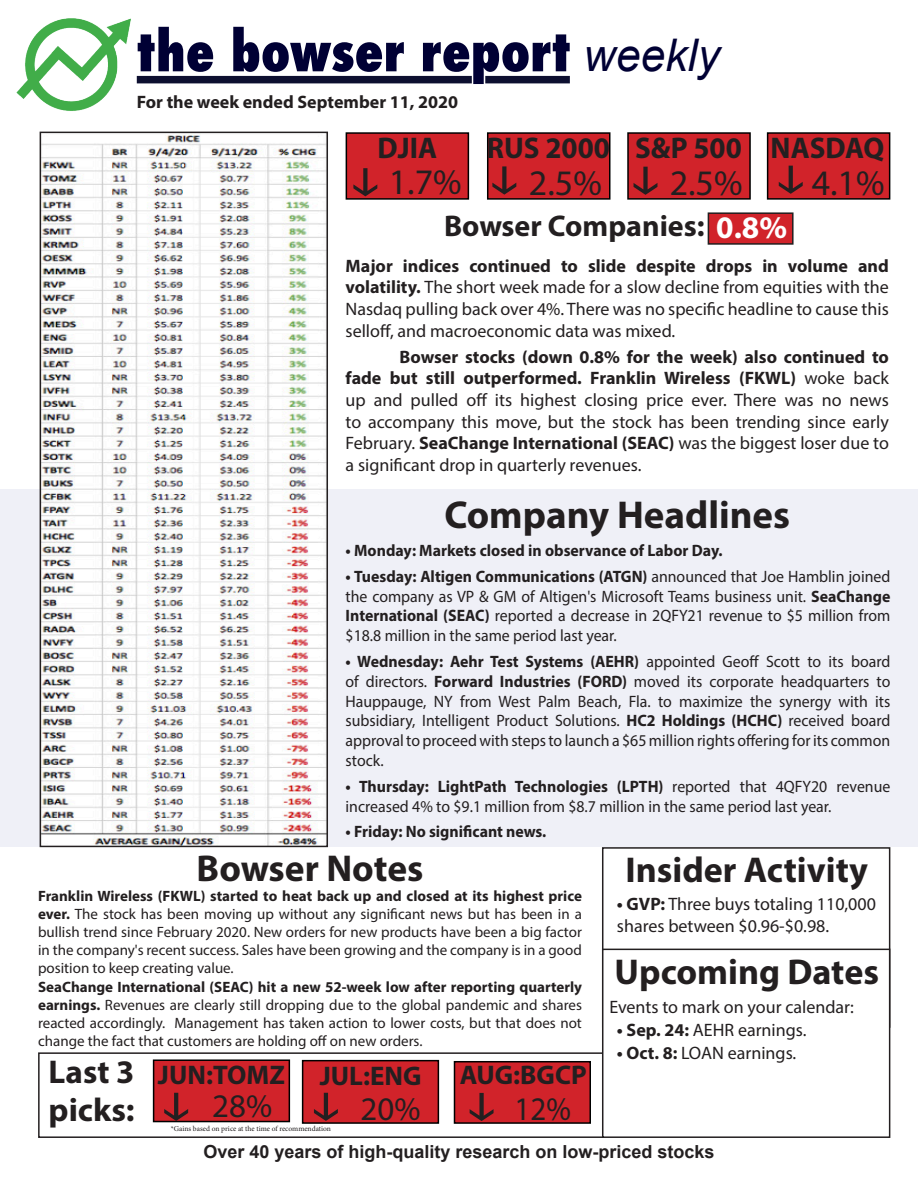
<style>
.page{position:relative;width:918px;height:1188px;background:#fff}
.page>*{position:absolute;margin:0;border:0;box-sizing:border-box;transform-origin:0 0}
.t1{font:800 condensed 54px "Futura";color:#000034}
.t2{font:700 39px "Myriad Pro";color:#231f20}
.t3{font:700 37.5px "Myriad Pro";color:#231f20}
.t4{font:700 36px "Myriad Pro";color:#231f20}
.t5{font:36px "Myriad Pro";color:#231f20}
.t6{font:700 33px/37.5px "Myriad Pro";color:#231f20}
.t7{font:33px "Myriad Pro";color:#231f20}
.t8{font:33px "Myriad Pro";color:#231f20;scale:.94 1}
.t9{font:700 30px "Myriad Pro";color:#231f20}
.t10{font:700 27px "Myriad Pro";color:#231f20}
.t11{font:18px/21.6px "Myriad Pro";color:#231f20;text-align:justify}
.t12{font:700 18px "Arial";color:#231f20}
.t13{font:700 18px "Myriad Pro";color:#231f20}
.t14{font:16.5px/19.8px "Myriad Pro";color:#231f20;text-align:justify;scale:.96 1}
.t15{font:700 16.5px "Myriad Pro";color:#231f20;scale:.96 1}
.t16{font:15px/18px "Myriad Pro";color:#231f20;text-align:justify}
.t17{font:7.5px "Minion Pro";color:#231f20}
.s1{font-family:"Arial";font-weight:400;font-style:italic;font-stretch:normal;font-size:45px}
.s2{font-size:31.5px;color:#fff}
.s3{font-weight:700}
</style>
<div class="page">
<div style="left:137px;top:76px;width:433px;height:7px;background:#0d0f30"></div>
<div style="left:0;top:489px;width:918px;height:358px;background:#eff0f7"></div>
<div style="left:346px;top:132px;width:123px;height:68px;background:#d1232a;border:2px solid #000"></div>
<div style="left:487px;top:132px;width:123px;height:68px;background:#d1232a;border:2px solid #000"></div>
<div style="left:767px;top:132px;width:123px;height:68px;background:#d1232a;border:2px solid #000"></div>
<div style="left:627px;top:132px;width:124px;height:68px;background:#d1232a;border:2px solid #000"></div>
<div style="left:38px;top:1052px;width:566px;height:86px;border:2px solid #231f20"></div>
<div style="left:454px;top:1061px;width:137px;height:63px;background:#d1232a;border:2px solid #000"></div>
<div style="left:153px;top:1059px;width:137px;height:63px;background:#d1232a;border:2px solid #000"></div>
<div style="left:302px;top:1060px;width:137px;height:64px;background:#d1232a;border:2px solid #000"></div>
<div style="left:602px;top:847px;width:288px;height:181px;border:2px solid #231f20"></div>
<img style="left:16px;top:18px;width:130px;height:93px">
<div style="left:708px;top:213px;width:85px;height:31px;background:#d1232a"></div>
<div style="left:708px;top:212px;width:86px;height:33px;border:2px solid #231f20"></div>
<img style="left:43px;top:135px;width:282px;height:709px">
<div style="left:40px;top:132px;width:288px;height:715px;border:2px solid #231f20"></div>
<svg style="left:135px;top:24px;width:11px;height:51px"></svg>
<svg style="left:230px;top:75px;width:177px;height:9px"></svg>
<svg style="left:420px;top:75px;width:150px;height:9px"></svg>
<div style="left:603px;top:949px;width:287px;height:188px;background:#fff"></div>
<div style="left:602px;top:949px;width:288px;height:189px;border:2px solid #231f20"></div>
<svg style="left:443px;top:166px;width:264px;height:34px"></svg>
<svg style="left:164px;top:1119px;width:24px;height:2px"></svg>
<p class="t1" style="left:137px;top:15px;width:584px">the bowser report <span class="s1">weekly</span></p>
<p class="t13" style="left:137px;top:90px;width:323px">For the week ended September 11, 2020</p>
<p class="t9" style="left:378px;top:128px;width:61px">DJIA</p>
<p class="t9" style="left:487px;top:128px;width:125px">RUS 2000</p>
<p class="t9" style="left:771px;top:128px;width:115px">NASDAQ</p>
<p class="t9" style="left:635px;top:128px;width:108px">S&amp;P 500</p>
<p class="t5" style="left:389px;top:160px;width:74px">1.7%</p>
<p class="t5" style="left:529px;top:161px;width:74px">2.5%</p>
<p class="t5" style="left:670px;top:161px;width:74px">2.5%</p>
<p class="t5" style="left:812px;top:161px;width:74px">4.1%</p>
<p class="t9" style="left:444px;top:207px;width:345px">Bowser Companies: <span class="s2">0.8%</span></p>
<p class="t11" style="left:346px;top:255px;width:545px"><span class="s3">Major indices continued to slide despite drops in volume and volatility.</span> The short week made for a slow decline from equities with the Nasdaq pulling back over 4%. There was no specific headline to cause this selloff, and macroeconomic data was mixed.</p>
<p class="t11" style="left:346px;top:346px;width:545px;text-indent:54px"><span class="s3">Bowser stocks (down 0.8% for the week) also continued to fade but still outperformed. Franklin Wireless (FKWL)</span> woke back up and pulled off its highest closing price ever. There was no news to accompany this move, but the stock has been trending since early February. <span class="s3">SeaChange International (SEAC)</span> was the biggest loser due to a significant drop in quarterly revenues.</p>
<p class="t2" style="left:444px;top:490px;width:347px">Company Headlines</p>
<p class="t15" style="left:346px;top:540px;width:394px">• Monday: Markets closed in observance of Labor Day.</p>
<p class="t14" style="left:346px;top:566px;width:569px"><span class="s3">• Tuesday: Altigen Communications (ATGN)</span> announced that Joe Hamblin joined the company as VP &amp; GM of Altigen's Microsoft Teams business unit. <span class="s3">SeaChange International (SEAC)</span> reported a decrease in 2QFY21 revenue to $5 million from $18.8 million in the same period last year.</p>
<p class="t14" style="left:346px;top:651px;width:569px"><span class="s3">• Wednesday: Aehr Test Systems (AEHR)</span> appointed Geoff Scott to its board of directors. <span class="s3">Forward Industries (FORD)</span> moved its corporate headquarters to Hauppauge, NY from West Palm Beach, Fla. to maximize the synergy with its subsidiary, Intelligent Product Solutions. <span class="s3">HC2 Holdings (HCHC)</span> received board approval to proceed with steps to launch a $65 million rights offering for its common stock.</p>
<p class="t14" style="left:346px;top:776px;width:569px"><span class="s3">• Thursday: LightPath Technologies (LPTH)</span> reported that 4QFY20 revenue increased 4% to $9.1 million from $8.7 million in the same period last year.</p>
<p class="t15" style="left:346px;top:821px;width:211px">• Friday: No significant news.</p>
<p class="t3" style="left:197px;top:844px;width:228px">Bowser Notes</p>
<p class="t16" style="left:38px;top:886px;width:545px"><span class="s3">Franklin Wireless (FKWL) started to heat back up and closed at its highest price ever.</span> The stock has been moving up without any significant news but has been in a bullish trend since February 2020. New orders for new products have been a big factor in the company's recent success. Sales have been growing and the company is in a good position to keep creating value.</p>
<p class="t16" style="left:38px;top:978px;width:545px"><span class="s3">SeaChange International (SEAC) hit a new 52-week low after reporting quarterly earnings.</span> Revenues are clearly still dropping due to the global pandemic and shares reacted accordingly. Management has taken action to lower costs, but that does not change the fact that customers are holding off on new orders.</p>
<p class="t6" style="left:49px;top:1052px;width:88px">Last 3 picks:</p>
<p class="t10" style="left:158px;top:1058px;width:128px">JUN:TOMZ</p>
<p class="t10" style="left:460px;top:1058px;width:129px">AUG:BGCP</p>
<p class="t10" style="left:320px;top:1058px;width:103px">JUL:ENG</p>
<p class="t7" style="left:361px;top:1089px;width:61px">20%</p>
<p class="t8" style="left:515px;top:1089px;width:61px">12%</p>
<p class="t7" style="left:212px;top:1086px;width:61px">28%</p>
<p class="t17" style="left:171px;top:1123px;width:162px">*Gains based on price at the time of recommendation</p>
<p class="t4" style="left:625px;top:847px;width:244px">Insider Activity</p>
<p class="t11" style="left:617px;top:893px;width:261px"><span class="s3">• GVP:</span> Three buys totaling 110,000 shares between $0.96-$0.98.</p>
<p class="t4" style="left:615px;top:948px;width:266px">Upcoming Dates</p>
<p class="t11" style="left:609px;top:995px;width:246px">Events to mark on your calendar:</p>
<p class="t11" style="left:617px;top:1018px;width:191px"><span class="s3">• Sep. 24:</span> AEHR earnings.</p>
<p class="t11" style="left:617px;top:1042px;width:181px"><span class="s3">• Oct. 8:</span> LOAN earnings.</p>
<p class="t12" style="left:203px;top:1140px;width:513px">Over 40 years of high-quality research on low-priced stocks</p>
</div>
